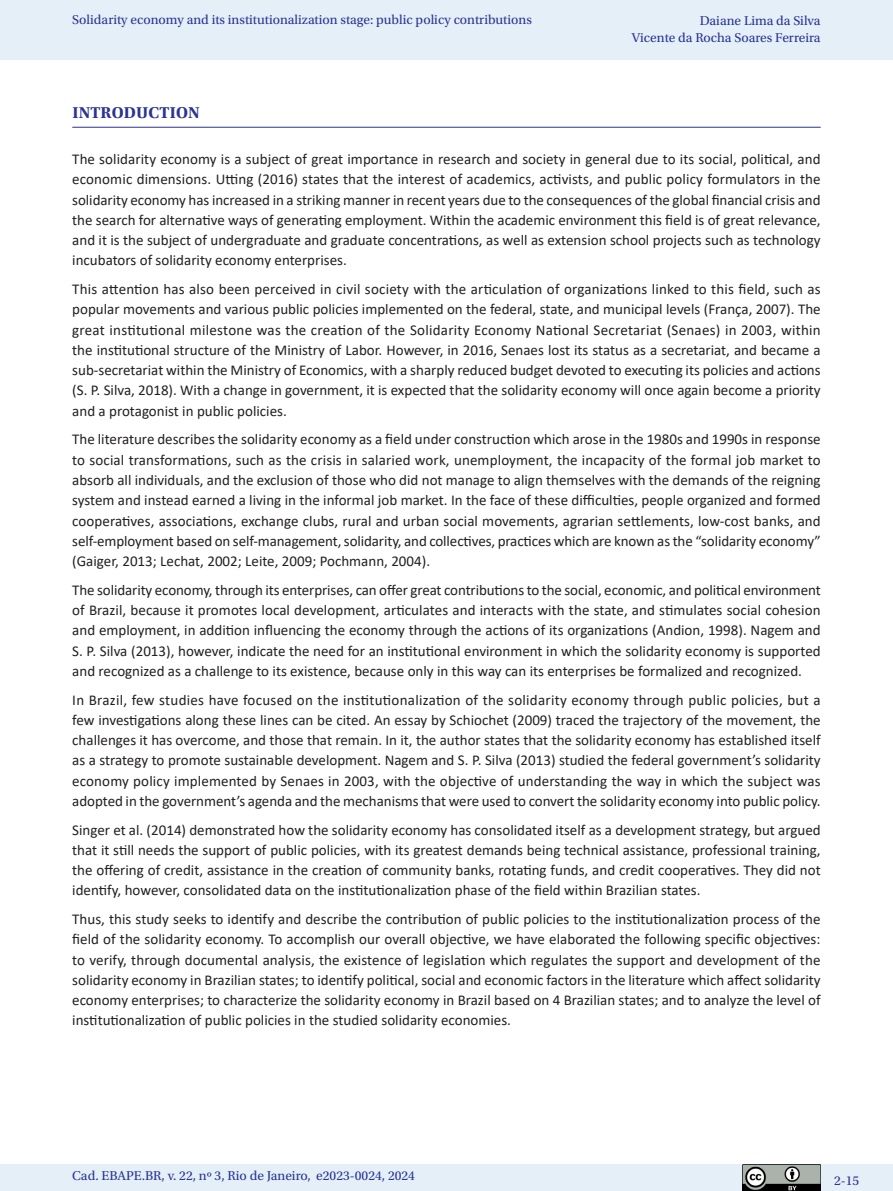
<style>
.page{position:relative;width:893px;height:1191px;background:#fff}
.page>*{position:absolute;margin:0;border:0;box-sizing:border-box;transform-origin:0 0}
._07_1_sub_1{font:700 16.5px "Utopia Std";letter-spacing:.01em;color:#2b3393}
._06_0_texto{font:15px/20.2px "Calibri";color:#231f20;text-align:justify}
.t1{font:13.5px/16.5px "Utopia Std";color:#2b3393;text-align:right}
</style>
<div class="page">
<div style="left:0;top:0;width:893px;height:60px;background:#e4eff8"></div>
<div style="left:0;top:1164px;width:893px;height:27px;background:#e4eff8"></div>
<img style="left:743px;top:1164px;width:78px;height:27px">
<hr style="left:72px;top:127px;width:749px;height:1px;background:#2b3393">
<p class="t1" style="left:72px;top:11px;width:461px">Solidarity economy and its institutionalization stage: public policy contributions</p>
<p class="t1" style="left:632px;top:13px;width:190px">Daiane Lima da Silva<br>Vicente da Rocha Soares Ferreira</p>
<p class="_07_1_sub_1" style="left:72px;top:103px;width:129px">INTRODUCTION</p>
<p class="_06_0_texto" style="left:72px;top:149px;width:750px">The solidarity economy is a subject of great importance in research and society in general due to its social, political, and economic dimensions. Utting (2016) states that the interest of academics, activists, and public policy formulators in the solidarity economy has increased in a striking manner in recent years due to the consequences of the global financial crisis and the search for alternative ways of generating employment. Within the academic environment this field is of great relevance, and it is the subject of undergraduate and graduate concentrations, as well as extension school projects such as technology incubators of solidarity economy enterprises.</p>
<p class="_06_0_texto" style="left:72px;top:279px;width:750px">This attention has also been perceived in civil society with the articulation of organizations linked to this field, such as popular movements and various public policies implemented on the federal, state, and municipal levels (França, 2007). The great institutional milestone was the creation of the Solidarity Economy National Secretariat (Senaes) in 2003, within the institutional structure of the Ministry of Labor. However, in 2016, Senaes lost its status as a secretariat, and became a sub-secretariat within the Ministry of Economics, with a sharply reduced budget devoted to executing its policies and actions (S. P. Silva, 2018). With a change in government, it is expected that the solidarity economy will once again become a priority and a protagonist in public policies.</p>
<p class="_06_0_texto" style="left:72px;top:429px;width:750px">The literature describes the solidarity economy as a field under construction which arose in the 1980s and 1990s in response to social transformations, such as the crisis in salaried work, unemployment, the incapacity of the formal job market to absorb all individuals, and the exclusion of those who did not manage to align themselves with the demands of the reigning system and instead earned a living in the informal job market. In the face of these difficulties, people organized and formed cooperatives, associations, exchange clubs, rural and urban social movements, agrarian settlements, low-cost banks, and self-employment based on self-management, solidarity, and collectives, practices which are known as the “solidarity economy” (Gaiger, 2013; Lechat, 2002; Leite, 2009; Pochmann, 2004).</p>
<p class="_06_0_texto" style="left:72px;top:579px;width:750px">The solidarity economy, through its enterprises, can offer great contributions to the social, economic, and political environment of Brazil, because it promotes local development, articulates and interacts with the state, and stimulates social cohesion and employment, in addition influencing the economy through the actions of its organizations (Andion, 1998). Nagem and S. P. Silva (2013), however, indicate the need for an institutional environment in which the solidarity economy is supported and recognized as a challenge to its existence, because only in this way can its enterprises be formalized and recognized.</p>
<p class="_06_0_texto" style="left:72px;top:689px;width:750px">In Brazil, few studies have focused on the institutionalization of the solidarity economy through public policies, but a few investigations along these lines can be cited. An essay by Schiochet (2009) traced the trajectory of the movement, the challenges it has overcome, and those that remain. In it, the author states that the solidarity economy has established itself as a strategy to promote sustainable development. Nagem and S. P. Silva (2013) studied the federal government’s solidarity economy policy implemented by Senaes in 2003, with the objective of understanding the way in which the subject was adopted in the government’s agenda and the mechanisms that were used to convert the solidarity economy into public policy.</p>
<p class="_06_0_texto" style="left:72px;top:819px;width:750px">Singer et al. (2014) demonstrated how the solidarity economy has consolidated itself as a development strategy, but argued that it still needs the support of public policies, with its greatest demands being technical assistance, professional training, the offering of credit, assistance in the creation of community banks, rotating funds, and credit cooperatives. They did not identify, however, consolidated data on the institutionalization phase of the field within Brazilian states.</p>
<p class="_06_0_texto" style="left:72px;top:908px;width:750px">Thus, this study seeks to identify and describe the contribution of public policies to the institutionalization process of the field of the solidarity economy. To accomplish our overall objective, we have elaborated the following specific objectives: to verify, through documental analysis, the existence of legislation which regulates the support and development of the solidarity economy in Brazilian states; to identify political, social and economic factors in the literature which affect solidarity economy enterprises; to characterize the solidarity economy in Brazil based on 4 Brazilian states; and to analyze the level of institutionalization of public policies in the studied solidarity economies.</p>
<p class="t1" style="left:72px;top:1167px;width:344px">Cad. EBAPE.BR, v. 22, nº 3, Rio de Janeiro, e2023-0024, 2024</p>
<p class="t1" style="left:834px;top:1172px;width:27px">2-15</p>
</div>
